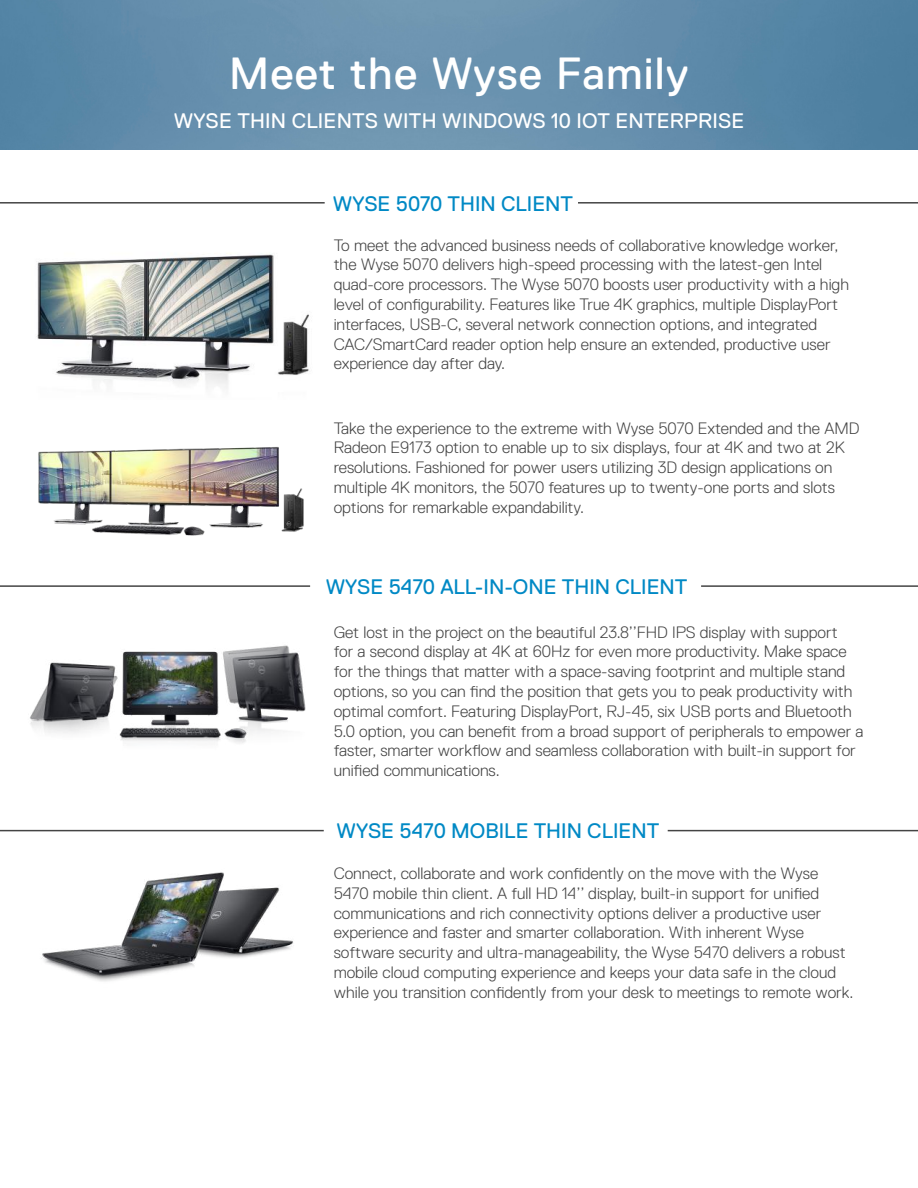
<style>
.page{position:relative;width:918px;height:1188px;background:#fff}
.page>*{position:absolute;margin:0;border:0;box-sizing:border-box;transform-origin:0 0}
.t1{font:45px "Dell Replica";letter-spacing:.025em;color:#fff}
.t2{font:21px "Dell Replica";color:#0089c5}
.t3{font:21px "Dell Replica";letter-spacing:.01em;color:#fff}
.t4{font:300 16.5px/19.8px "Dell Replica";color:#444}
</style>
<div class="page">
<hr style="left:0;top:202px;width:325px;height:2px;background:#444">
<hr style="left:578px;top:202px;width:340px;height:2px;background:#444">
<hr style="left:0;top:585px;width:310px;height:2px;background:#444">
<hr style="left:0;top:830px;width:324px;height:1px;background:#444">
<hr style="left:701px;top:585px;width:217px;height:2px;background:#444">
<hr style="left:668px;top:830px;width:250px;height:1px;background:#444">
<img style="left:0;top:0;width:918px;height:150px">
<img style="left:37px;top:253px;width:272px;height:136px">
<img style="left:38px;top:447px;width:266px;height:89px">
<img style="left:41px;top:872px;width:252px;height:110px">
<img style="left:30px;top:645px;width:276px;height:98px">
<h1 class="t1" style="left:229px;top:49px;width:461px">Meet the Wyse Family</h1>
<p class="t3" style="left:174px;top:109px;width:572px">WYSE THIN CLIENTS WITH WINDOWS 10 IOT ENTERPRISE</p>
<p class="t2" style="left:333px;top:192px;width:242px">WYSE 5070 THIN CLIENT</p>
<p class="t4" style="left:334px;top:235px;width:517px">To meet the advanced business needs of collaborative knowledge worker, the Wyse 5070 delivers high-speed processing with the latest-gen Intel quad-core processors. The Wyse 5070 boosts user productivity with a high level of configurability. Features like True 4K graphics, multiple DisplayPort interfaces, USB-C, several network connection options, and integrated CAC/SmartCard reader option help ensure an extended, productive user experience day after day.</p>
<p class="t4" style="left:334px;top:418px;width:527px">Take the experience to the extreme with Wyse 5070 Extended and the AMD Radeon E9173 option to enable up to six displays, four at 4K and two at 2K resolutions. Fashioned for power users utilizing 3D design applications on multiple 4K monitors, the 5070 features up to twenty-one ports and slots options for remarkable expandability.</p>
<p class="t2" style="left:326px;top:575px;width:363px">WYSE 5470 ALL-IN-ONE THIN CLIENT</p>
<p class="t4" style="left:334px;top:622px;width:531px">Get lost in the project on the beautiful 23.8’’FHD IPS display with support<br>for a second display at 4K at 60Hz for even more productivity. Make space for the things that matter with a space-saving footprint and multiple stand options, so you can find the position that gets you to peak productivity with optimal comfort. Featuring DisplayPort, RJ-45, six USB ports and Bluetooth 5.0 option, you can benefit from a broad support of peripherals to empower a faster, smarter workflow and seamless collaboration with built-in support for unified communications.</p>
<p class="t2" style="left:337px;top:819px;width:324px">WYSE 5470 MOBILE THIN CLIENT</p>
<p class="t4" style="left:334px;top:864px;width:521px">Connect, collaborate and work confidently on the move with the Wyse 5470 mobile thin client. A full HD 14’’ display, built-in support for unified communications and rich connectivity options deliver a productive user experience and faster and smarter collaboration. With inherent Wyse software security and ultra-manageability, the Wyse 5470 delivers a robust mobile cloud computing experience and keeps your data safe in the cloud while you transition confidently from your desk to meetings to remote work.</p>
</div>
